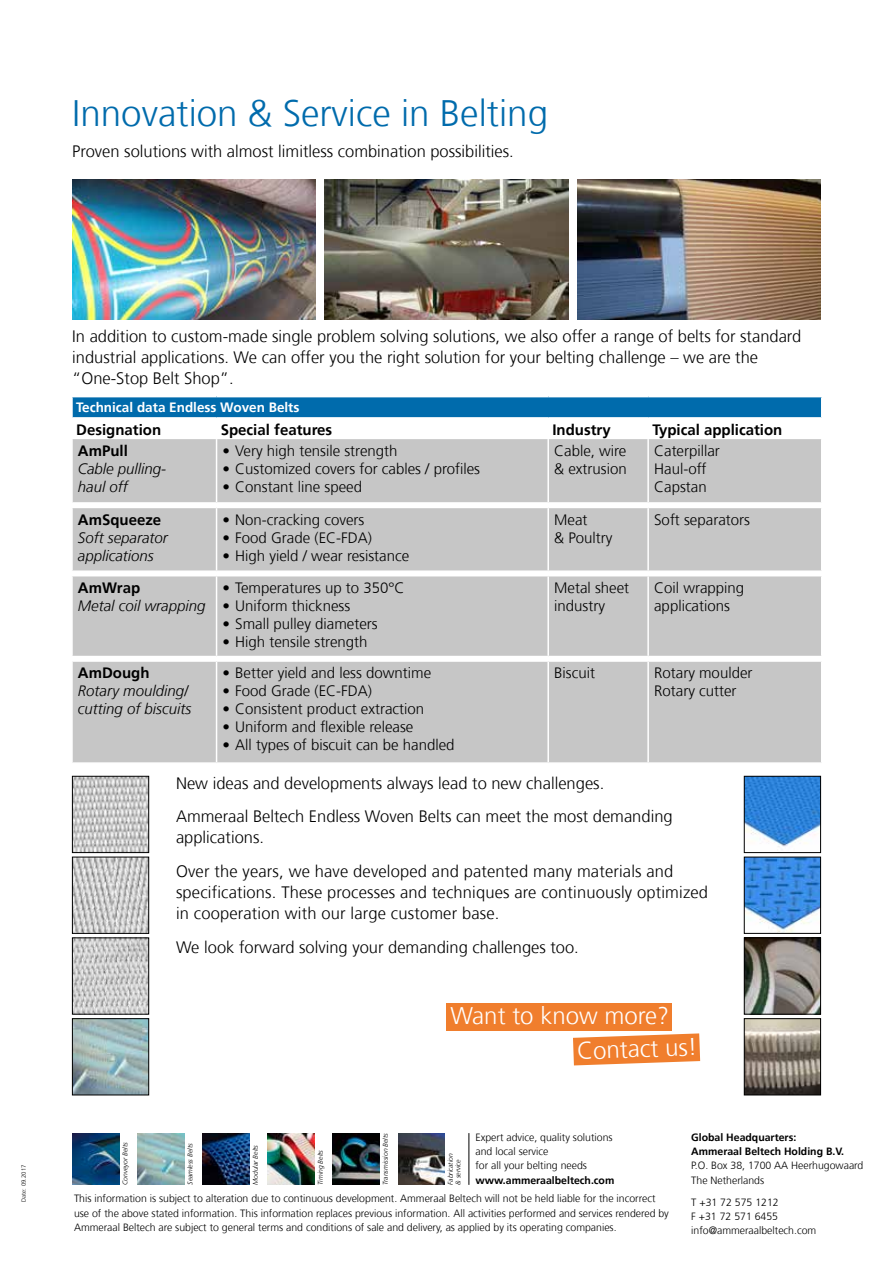
<style>
.page{position:relative;width:893px;height:1263px;background:#fff}
.page>*{position:absolute;margin:0;border:0;box-sizing:border-box;transform-origin:0 0}
.t1{font:300 36.75px "Frutiger";color:#006bac}
.t2{font:300 24px "Frutiger";color:#fff}
.t3{font:300 16.5px/21px "Frutiger";color:#000}
.t4{font:300 15px/18px "Frutiger";color:#000}
.t5{font:italic 300 15px/18px "Frutiger";color:#000}
.t6{font:700 15px "Frutiger";color:#000}
.t7{font:700 13.5px "Frutiger";color:#fff}
.t8{font:300 10.5px/14.2px "Frutiger";color:#000}
.t9{font:700 10.5px/14.2px "Frutiger";color:#000}
.t10{font:italic 300 6.75px/7.5px "Frutiger";color:#000}
.t11{font:300 6px "Frutiger";color:#000}
</style>
<div class="page">
<img style="left:333px;top:1133px;width:47px;height:52px">
<img style="left:138px;top:1133px;width:47px;height:52px">
<img style="left:268px;top:1133px;width:47px;height:52px">
<img style="left:73px;top:1133px;width:46px;height:52px">
<img style="left:203px;top:1133px;width:47px;height:52px">
<img style="left:398px;top:1133px;width:47px;height:52px">
<hr style="left:468px;top:1133px;width:1px;height:52px;background:#000">
<div style="left:72px;top:397px;width:750px;height:21px;background:#006bac"></div>
<div style="left:73px;top:439px;width:748px;height:323px;background:#c6c6c6"></div>
<hr style="left:71px;top:397px;width:2px;height:20px;background:#fff">
<hr style="left:71px;top:417px;width:146px;height:2px;background:#fff">
<hr style="left:217px;top:417px;width:331px;height:2px;background:#fff">
<hr style="left:548px;top:417px;width:100px;height:2px;background:#fff">
<hr style="left:648px;top:417px;width:174px;height:2px;background:#fff">
<svg style="left:821px;top:397px;width:1px;height:21px"></svg>
<hr style="left:647px;top:439px;width:2px;height:63px;background:#fff">
<hr style="left:548px;top:502px;width:100px;height:2px;background:#fff">
<svg style="left:72px;top:439px;width:477px;height:68px;background:#cacaca"></svg>
<hr style="left:648px;top:502px;width:174px;height:2px;background:#fff">
<hr style="left:71px;top:507px;width:146px;height:1px;background:#fff">
<hr style="left:217px;top:507px;width:331px;height:1px;background:#fff">
<hr style="left:216px;top:508px;width:1px;height:62px;background:#fff">
<hr style="left:548px;top:507px;width:100px;height:1px;background:#fff">
<hr style="left:547px;top:508px;width:2px;height:62px;background:#fff">
<hr style="left:648px;top:507px;width:174px;height:1px;background:#fff">
<hr style="left:647px;top:508px;width:2px;height:62px;background:#fff">
<hr style="left:71px;top:570px;width:146px;height:2px;background:#fff">
<hr style="left:217px;top:570px;width:331px;height:2px;background:#fff">
<hr style="left:548px;top:570px;width:100px;height:2px;background:#fff">
<hr style="left:648px;top:570px;width:174px;height:2px;background:#fff">
<hr style="left:71px;top:575px;width:146px;height:1px;background:#fff">
<hr style="left:217px;top:575px;width:331px;height:1px;background:#fff">
<hr style="left:216px;top:576px;width:1px;height:80px;background:#fff">
<hr style="left:548px;top:575px;width:100px;height:1px;background:#fff">
<hr style="left:547px;top:576px;width:2px;height:80px;background:#fff">
<hr style="left:648px;top:575px;width:174px;height:1px;background:#fff">
<hr style="left:647px;top:576px;width:2px;height:80px;background:#fff">
<hr style="left:71px;top:656px;width:146px;height:1px;background:#fff">
<hr style="left:217px;top:656px;width:331px;height:1px;background:#fff">
<hr style="left:548px;top:656px;width:100px;height:1px;background:#fff">
<hr style="left:648px;top:656px;width:174px;height:1px;background:#fff">
<hr style="left:71px;top:660px;width:146px;height:2px;background:#fff">
<hr style="left:217px;top:660px;width:331px;height:2px;background:#fff">
<hr style="left:216px;top:662px;width:1px;height:100px;background:#fff">
<hr style="left:548px;top:660px;width:100px;height:2px;background:#fff">
<hr style="left:547px;top:662px;width:2px;height:100px;background:#fff">
<hr style="left:648px;top:660px;width:174px;height:2px;background:#fff">
<hr style="left:647px;top:662px;width:2px;height:100px;background:#fff">
<img style="left:72px;top:180px;width:244px;height:140px">
<img style="left:325px;top:180px;width:243px;height:140px">
<img style="left:577px;top:180px;width:243px;height:140px">
<img style="left:74px;top:778px;width:73px;height:73px">
<div style="left:72px;top:776px;width:77px;height:77px;border:1px solid #000"></div>
<img style="left:74px;top:859px;width:73px;height:72px">
<div style="left:72px;top:857px;width:77px;height:76px;border:1px solid #000"></div>
<img style="left:74px;top:940px;width:73px;height:72px">
<div style="left:72px;top:938px;width:77px;height:76px;border:1px solid #000"></div>
<img style="left:74px;top:1020px;width:73px;height:73px">
<div style="left:72px;top:1018px;width:77px;height:77px;border:1px solid #000"></div>
<img style="left:746px;top:778px;width:73px;height:69px">
<div style="left:744px;top:776px;width:77px;height:77px;border:1px solid #000"></div>
<img style="left:746px;top:859px;width:73px;height:72px">
<div style="left:744px;top:857px;width:77px;height:76px;border:1px solid #000"></div>
<img style="left:746px;top:940px;width:73px;height:72px">
<div style="left:744px;top:938px;width:77px;height:76px;border:1px solid #000"></div>
<img style="left:746px;top:1020px;width:73px;height:73px">
<div style="left:744px;top:1018px;width:77px;height:77px;border:1px solid #000"></div>
<div style="left:447px;top:1003px;width:225px;height:27px;background:#f07e2d"></div>
<svg style="left:573px;top:1033px;width:127px;height:32px;background:#f2904a"></svg>
<h1 class="t1" style="left:72px;top:93px;width:477px">Innovation &amp; Service in Belting</h1>
<p class="t3" style="left:72px;top:141px;width:443px">Proven solutions with almost limitless combination possibilities.</p>
<p class="t11" style="left:20px;top:1201px;width:39px;rotate:-90deg">Date: 09.2017</p>
<p class="t3" style="left:72px;top:326px;width:730px">In addition to custom-made single problem solving solutions, we also offer a range of belts for standard industrial applications. We can offer you the right solution for your belting challenge – we are the “One-Stop Belt Shop”.</p>
<p class="t7" style="left:76px;top:400px;width:225px">Technical data Endless Woven Belts</p>
<p class="t6" style="left:76px;top:420px;width:87px">Designation</p>
<p class="t6" style="left:221px;top:420px;width:113px">Special features</p>
<p class="t6" style="left:552px;top:420px;width:60px">Industry</p>
<p class="t6" style="left:652px;top:420px;width:132px">Typical application</p>
<p class="t6" style="left:78px;top:442px;width:52px">AmPull</p>
<p class="t5" style="left:78px;top:460px;width:90px">Cable pulling&shy;haul off</p>
<p class="t4" style="left:223px;top:442px;width:177px">• Very high tensile strength</p>
<p class="t4" style="left:223px;top:460px;width:259px">• Customized covers for cables / profiles</p>
<p class="t4" style="left:223px;top:478px;width:141px">• Constant line speed</p>
<p class="t4" style="left:554px;top:442px;width:74px">Cable, wire &amp; extrusion</p>
<p class="t4" style="left:654px;top:442px;width:67px">Caterpillar<br>Haul-off<br>Capstan</p>
<p class="t6" style="left:78px;top:511px;width:85px">AmSqueeze</p>
<p class="t5" style="left:78px;top:529px;width:91px">Soft separator applications</p>
<p class="t6" style="left:78px;top:579px;width:64px">AmWrap</p>
<p class="t5" style="left:78px;top:597px;width:129px">Metal coil wrapping</p>
<p class="t6" style="left:78px;top:664px;width:73px">AmDough</p>
<p class="t5" style="left:78px;top:682px;width:115px">Rotary moulding/ cutting of biscuits</p>
<p class="t4" style="left:223px;top:511px;width:143px">• Non-cracking covers</p>
<p class="t4" style="left:223px;top:529px;width:151px">• Food Grade (EC-FDA)</p>
<p class="t4" style="left:223px;top:547px;width:188px">• High yield / wear resistance</p>
<p class="t4" style="left:223px;top:579px;width:183px">• Temperatures up to 350°C</p>
<p class="t4" style="left:223px;top:597px;width:129px">• Uniform thickness</p>
<p class="t4" style="left:223px;top:615px;width:157px">• Small pulley diameters</p>
<p class="t4" style="left:223px;top:633px;width:147px">• High tensile strength</p>
<p class="t4" style="left:223px;top:664px;width:210px">• Better yield and less downtime</p>
<p class="t4" style="left:223px;top:682px;width:151px">• Food Grade (EC-FDA)</p>
<p class="t4" style="left:223px;top:700px;width:203px">• Consistent product extraction</p>
<p class="t4" style="left:223px;top:718px;width:192px">• Uniform and flexible release</p>
<p class="t4" style="left:223px;top:736px;width:233px">• All types of biscuit can be handled</p>
<p class="t4" style="left:554px;top:511px;width:60px">Meat<br>&amp; Poultry</p>
<p class="t4" style="left:654px;top:511px;width:97px">Soft separators</p>
<p class="t4" style="left:554px;top:579px;width:76px">Metal sheet industry</p>
<p class="t4" style="left:654px;top:579px;width:92px">Coil wrapping applications</p>
<p class="t4" style="left:554px;top:664px;width:42px">Biscuit</p>
<p class="t4" style="left:654px;top:664px;width:100px">Rotary moulder<br>Rotary cutter</p>
<p class="t3" style="left:176px;top:766px;width:498px;line-height:33.8px">New ideas and developments always lead to new challenges.<br>Ammeraal Beltech Endless Woven Belts can meet the most demanding</p>
<p class="t3" style="left:176px;top:821px;width:499px;line-height:33.8px">applications.<br>Over the years, we have developed and patented many materials and</p>
<p class="t3" style="left:176px;top:882px;width:534px">specifications. These processes and techniques are continuously optimized in cooperation with our large customer base.</p>
<p class="t3" style="left:176px;top:937px;width:404px">We look forward solving your demanding challenges too.</p>
<p class="t10" style="left:122px;top:1185px;width:44px;rotate:-90deg">Conveyor Belts</p>
<p class="t10" style="left:187px;top:1185px;width:43px;rotate:-90deg">Seamless Belts</p>
<p class="t10" style="left:252px;top:1185px;width:41px;rotate:-90deg">Modular Belts</p>
<p class="t10" style="left:317px;top:1185px;width:36px;rotate:-90deg">Timing Belts</p>
<p class="t10" style="left:382px;top:1185px;width:53px;rotate:-90deg">Transmission Belts</p>
<h2 class="t2" style="left:451px;top:1002px;width:220px">Want to know more?</h2>
<h2 class="t2" style="left:577px;top:1037px;width:122px;rotate:-2deg">Contact us!</h2>
<p class="t10" style="left:447px;top:1185px;width:33px;rotate:-90deg">Fabrication &amp; service</p>
<p class="t8" style="left:475px;top:1130px;width:139px">Expert advice, quality solutions and local service<br>for all your belting needs</p>
<p class="t9" style="left:475px;top:1173px;width:140px">www.ammeraalbeltech.com</p>
<p class="t9" style="left:691px;top:1130px;width:154px">Global Headquarters:<br>Ammeraal Beltech Holding B.V.</p>
<p class="t8" style="left:691px;top:1159px;width:174px">P.O. Box 38, 1700 AA Heerhugowaard</p>
<p class="t8" style="left:691px;top:1173px;width:74px">The Netherlands</p>
<p class="t8" style="left:74px;top:1192px;width:596px">This information is subject to alteration due to continuous development. Ammeraal Beltech will not be held liable for the incorrect use of the above stated information. This information replaces previous information. All activities performed and services rendered by<br>Ammeraal Beltech are subject to general terms and conditions of sale and delivery, as applied by its operating companies.</p>
<p class="t8" style="left:691px;top:1195px;width:127px">T +31 72 575 1212<br>F +31 72 571 6455 info@ammeraalbeltech.com</p>
</div>
